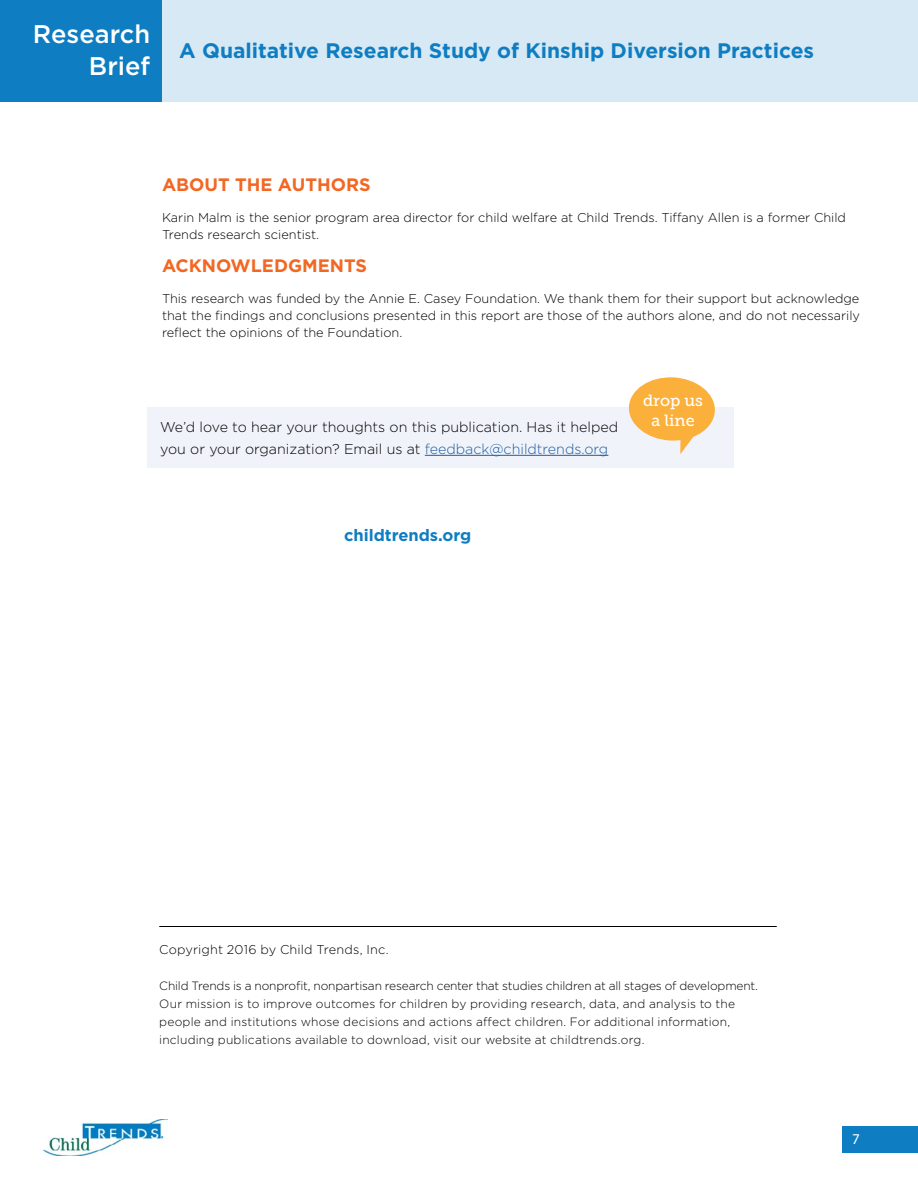
<style>
.page{position:relative;width:918px;height:1188px;background:#fff}
.page>*{position:absolute;margin:0;border:0;box-sizing:border-box;transform-origin:0 0}
.t1{font:500 25.5px/31.5px "Gotham";color:#fff;text-align:right}
.t2{font:700 21px "Gotham";color:#0e7dc2}
.t3{font:700 18px "Gotham";color:#f26722}
.t4{font:700 16.5px "Gotham";color:#0e7dc2}
.t5{font:16.2px/19.4px "Museo Slab 500";color:#fff;text-align:center}
.t6{font:15px "Myriad Pro";color:#fff}
.t7{font:300 14.25px/21.6px "Gotham";color:#000}
.t8{font:300 12.75px/17.2px "Gotham";color:#000}
.t9{font:300 12px/18px "Gotham";letter-spacing:.01em;color:#000}
.s1{color:#215e9e}
</style>
<div class="page">
<img style="left:44px;top:1119px;width:123px;height:36px">
<div style="left:0;top:0;width:918px;height:102px;background:#d6e9f4"></div>
<div style="left:0;top:0;width:162px;height:102px;background:#0e7dc2"></div>
<div style="left:842px;top:1126px;width:76px;height:27px;background:#0e7dc2"></div>
<div style="left:147px;top:407px;width:587px;height:60px;background:#f0f3fa"></div>
<hr style="left:425px;top:455px;width:183px;height:1px;background:#215e9e">
<svg style="left:628px;top:377px;width:87px;height:77px"></svg>
<hr style="left:159px;top:926px;width:618px;height:1px;background:#000">
<h1 class="t1" style="left:33px;top:18px;width:119px">Research<br>Brief</h1>
<h2 class="t2" style="left:179px;top:36px;width:636px">A Qualitative Research Study of Kinship Diversion Practices</h2>
<h3 class="t3" style="left:162px;top:173px;width:210px">ABOUT THE AUTHORS</h3>
<p class="t8" style="left:162px;top:208px;width:686px">Karin Malm is the senior program area director for child welfare at Child Trends. Tiffany Allen is a former Child<br>Trends research scientist.</p>
<h3 class="t3" style="left:162px;top:254px;width:207px">ACKNOWLEDGMENTS</h3>
<p class="t8" style="left:162px;top:289px;width:700px;text-align:justify">This research was funded by the Annie E. Casey Foundation. We thank them for their support but acknowledge that the findings and conclusions presented in this report are those of the authors alone, and do not necessarily reflect the opinions of the Foundation.</p>
<p class="t7" style="left:160px;top:416px;width:460px">We’d love to hear your thoughts on this publication. Has it helped you or your organization? Email us at <span class="s1">feedback@childtrends.org</span></p>
<p class="t5" style="left:643px;top:391px;width:61px">drop us a line</p>
<p class="t4" style="left:344px;top:524px;width:129px">childtrends.org</p>
<p class="t8" style="left:159px;top:940px;width:231px">Copyright 2016 by Child Trends, Inc.</p>
<p class="t9" style="left:159px;top:976px;width:600px">Child Trends is a nonprofit, nonpartisan research center that studies children at all stages of development.<br>Our mission is to improve outcomes for children by providing research, data, and analysis to the people and institutions whose decisions and actions affect children. For additional information, including publications available to download, visit our website at childtrends.org.</p>
<p class="t6" style="left:852px;top:1130px;width:9px">7</p>
</div>
